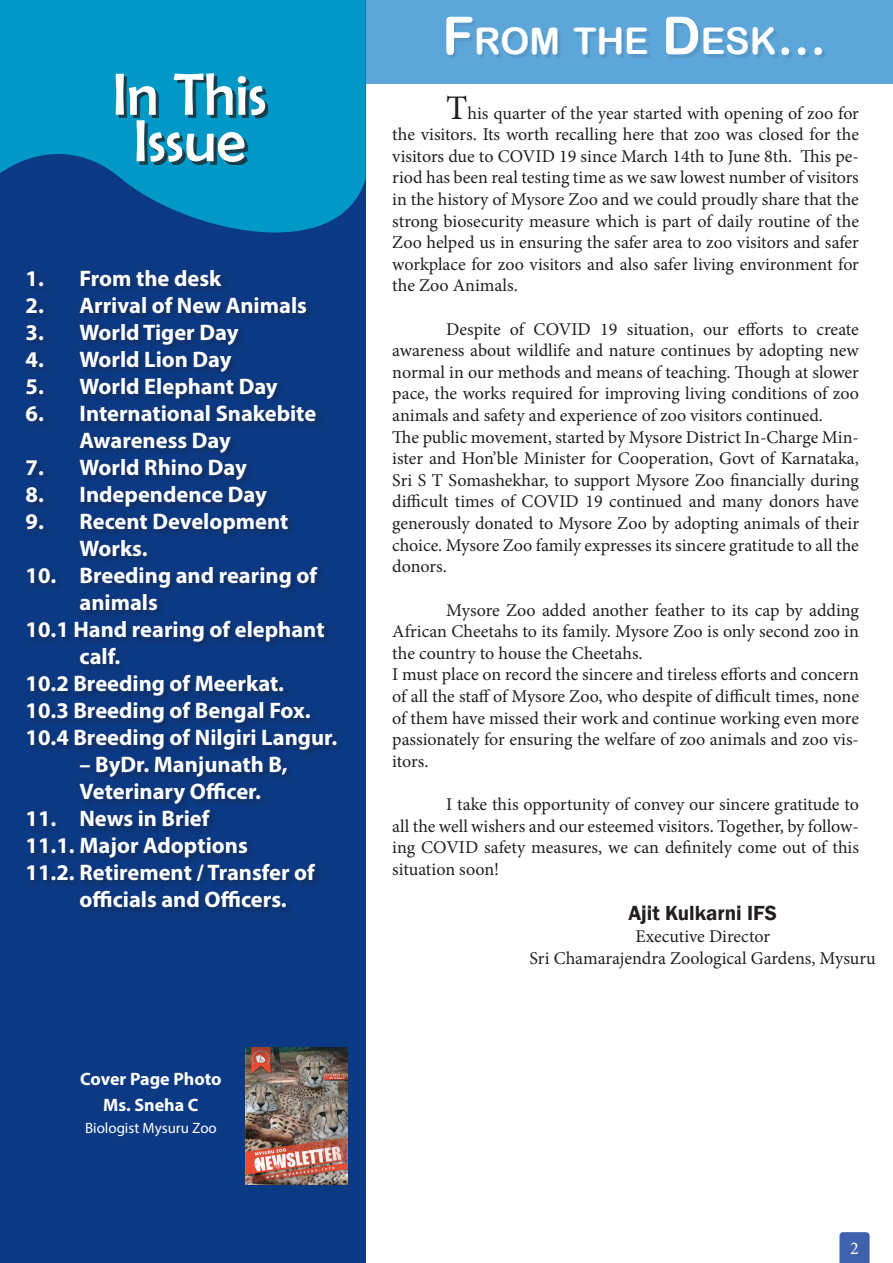
<style>
.page{position:relative;width:893px;height:1263px;background:#fff}
.page>*{position:absolute;margin:0;border:0;box-sizing:border-box;transform-origin:0 0}
.t1{font:60px "Berlin Sans FB";color:#fff}
.t2{font:36.75px "Arial Rounded MT Bold";color:#fff}
.t3{font:700 22.5px/27px "Myriad Pro";color:#fff}
.t4{font:600 21px "Franklin Gothic";color:#231f20}
.t5{font:18px/21.6px "Minion Pro";color:#231f20;text-align:justify}
.t6{font:700 18px "Myriad Pro";color:#fff}
.t7{font:18px "Minion Pro";color:#fff}
.t8{font:15px "Myriad Pro";color:#fff}
.s1{font-size:52.5px}
.s2{font-size:34.5px}
</style>
<div class="page">
<svg style="left:839px;top:1232px;width:31px;height:31px"></svg>
<div style="left:366px;top:0;width:527px;height:84px;background:#5da6da"></div>
<div style="left:449px;top:20px;width:376px;height:38px;background:#231f20;opacity:.1"></div>
<div style="left:0;top:0;width:366px;height:1263px;background:#0b3983"></div>
<svg style="left:0;top:0;width:366px;height:233px;fill:#0098c6"></svg>
<div style="left:119px;top:76px;width:149px;height:89px;background:#231f20;opacity:.75"></div>
<div style="left:25px;top:269px;width:319px;height:645px;background:#231f20;opacity:.4"></div>
<img style="left:246px;top:1048px;width:102px;height:136px">
<p class="t1" style="left:113px;top:61px;width:155px">In This</p>
<p class="t1" style="left:134px;top:108px;width:114px">Issue</p>
<p class="t3" style="left:26px;top:264px;width:197px">1. From the desk</p>
<p class="t3" style="left:26px;top:291px;width:283px">2. Arrival of New Animals</p>
<p class="t3" style="left:26px;top:318px;width:214px">3. World Tiger Day</p>
<p class="t3" style="left:26px;top:345px;width:208px">4. World Lion Day</p>
<p class="t3" style="left:26px;top:372px;width:254px">5. World Elephant Day</p>
<p class="t3" style="left:80px;top:399px;width:238px;text-indent:-54px">6. International Snakebite<br>Awareness Day</p>
<p class="t3" style="left:26px;top:453px;width:223px">7. World Rhino Day</p>
<p class="t3" style="left:26px;top:480px;width:243px">8. Independence Day</p>
<p class="t3" style="left:80px;top:507px;width:210px;text-indent:-54px">9. Recent Development<br>Works.</p>
<p class="t3" style="left:80px;top:561px;width:239px;text-indent:-54px">10. Breeding and rearing of animals</p>
<p class="t3" style="left:80px;top:615px;width:247px;text-indent:-54px">10.1 Hand rearing of elephant calf.</p>
<p class="t3" style="left:26px;top:669px;width:260px">10.2 Breeding of Meerkat.</p>
<p class="t3" style="left:26px;top:696px;width:287px">10.3 Breeding of Bengal Fox.</p>
<p class="t3" style="left:26px;top:723px;width:313px">10.4 Breeding of Nilgiri Langur.</p>
<p class="t3" style="left:80px;top:750px;width:210px">– ByDr. Manjunath B,<br>Veterinary Officer.</p>
<p class="t3" style="left:26px;top:804px;width:185px">11. News in Brief</p>
<p class="t3" style="left:26px;top:831px;width:224px">11.1. Major Adoptions</p>
<p class="t3" style="left:80px;top:858px;width:237px;text-indent:-54px">11.2. Retirement / Transfer of officials and Officers.</p>
<p class="t6" style="left:80px;top:1067px;width:143px">Cover Page Photo</p>
<p class="t6" style="left:103px;top:1093px;width:97px">Ms. Sneha C</p>
<p class="t8" style="left:85px;top:1118px;width:133px">Biologist Mysuru Zoo</p>
<p class="t2" style="left:442px;top:20px;width:385px"><span class="s1">F</span>ROM THE <span class="s1">D</span>ESK<span class="s1">...</span></p>
<p class="t5" style="left:392px;top:102px;width:468px;text-indent:54px"><span class="s2">T</span>his quarter of the year started with opening of zoo for the visitors. Its worth recalling here that zoo was closed for the visitors due to COVID 19 since March 14th to June 8th. This pe&shy;riod has been real testing time as we saw lowest number of visitors in the history of Mysore Zoo and we could proudly share that the strong biosecurity measure which is part of daily routine of the Zoo helped us in ensuring the safer area to zoo visitors and safer workplace for zoo visitors and also safer living environment for the Zoo Animals.</p>
<p class="t5" style="left:392px;top:318px;width:468px;text-indent:54px">Despite of COVID 19 situation, our efforts to create awareness about wildlife and nature continues by adopting new normal in our methods and means of teaching. Though at slower pace, the works required for improving living conditions of zoo animals and safety and experience of zoo visitors continued.</p>
<p class="t5" style="left:392px;top:426px;width:468px">The public movement, started by Mysore District In-Charge Min&shy;ister and Hon’ble Minister for Cooperation, Govt of Karnataka, Sri S T Somashekhar, to support Mysore Zoo financially during difficult times of COVID 19 continued and many donors have generously donated to Mysore Zoo by adopting animals of their choice. Mysore Zoo family expresses its sincere gratitude to all the donors.</p>
<p class="t5" style="left:392px;top:599px;width:468px;text-indent:54px">Mysore Zoo added another feather to its cap by adding African Cheetahs to its family. Mysore Zoo is only second zoo in the country to house the Cheetahs.</p>
<p class="t5" style="left:392px;top:664px;width:468px">I must place on record the sincere and tireless efforts and concern of all the staff of Mysore Zoo, who despite of difficult times, none of them have missed their work and continue working even more passionately for ensuring the welfare of zoo animals and zoo vis&shy;itors.</p>
<p class="t5" style="left:392px;top:793px;width:468px;text-indent:54px">I take this opportunity of convey our sincere gratitude to all the well wishers and our esteemed visitors. Together, by follow&shy;ing COVID safety measures, we can definitely come out of this situation soon!</p>
<p class="t4" style="left:628px;top:900px;width:150px">Ajit Kulkarni IFS</p>
<p class="t5" style="left:635px;top:926px;width:136px">Executive Director</p>
<p class="t5" style="left:530px;top:947px;width:348px">Sri Chamarajendra Zoological Gardens, Mysuru</p>
<p class="t7" style="left:850px;top:1236px;width:10px">2</p>
</div>
